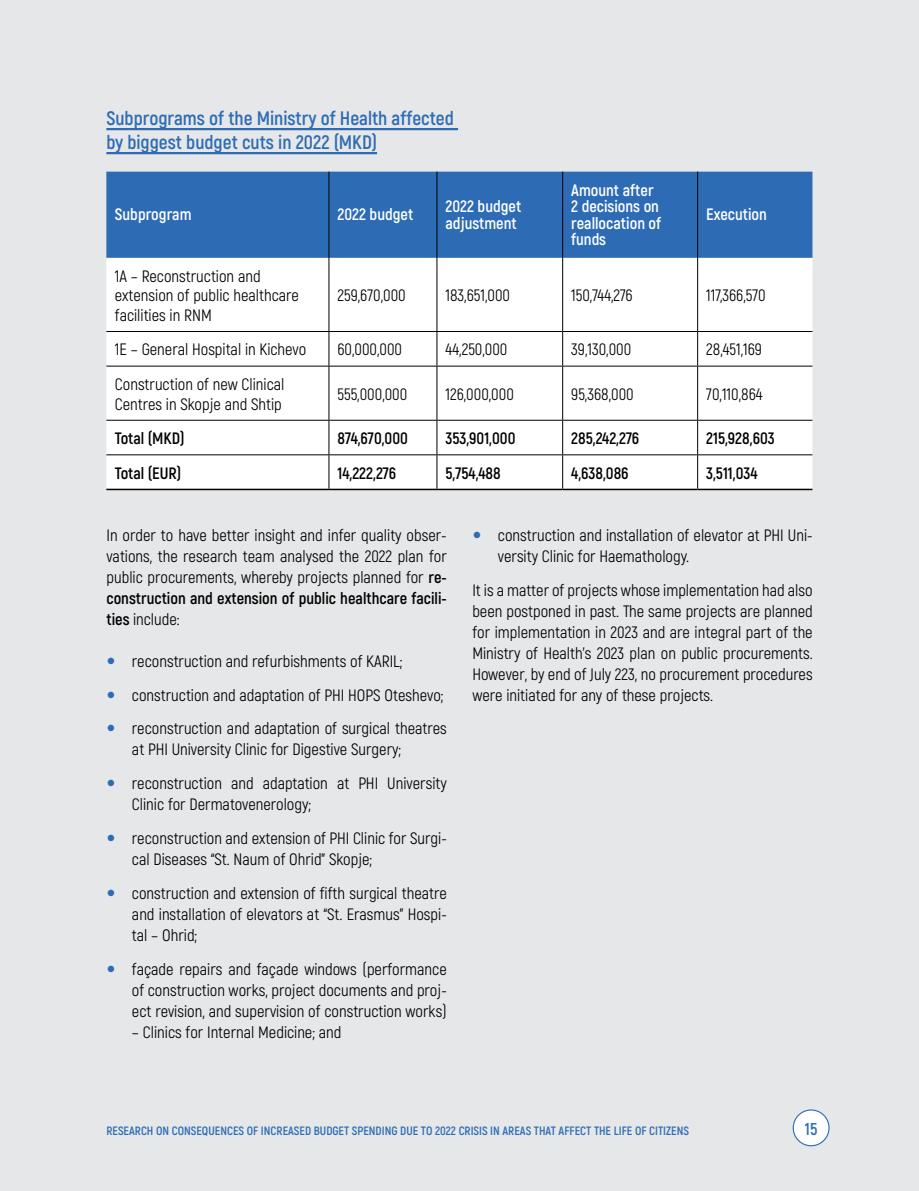
<style>
.page{position:relative;width:919px;height:1191px;background:#fff}
.page>*{position:absolute;margin:0;border:0;box-sizing:border-box;transform-origin:0 0}
.t1{font:700 19.5px/24px "Akrobat";color:#2d6cb5}
.t2{font:700 17.1px "Akrobat";color:#2d6cb5}
.t3{font:16.5px/21px "Akrobat";color:#000}
.t4{font:700 16.5px "Akrobat";color:#000}
.t5{font:700 16.5px/16.5px "Akrobat";color:#fff}
.t6{font:700 12.15px "Akrobat";color:#2d6cb5}
.s1{font-weight:700}
</style>
<div class="page">
<div style="left:0;top:0;width:918px;height:1191px;background:#e6e7e8"></div>
<div style="left:793px;top:1110px;width:35px;height:35px;background:#fff;border-radius:50%"></div>
<div style="left:792px;top:1109px;width:37px;height:37px;border:1px solid #2d6cb5;border-radius:50%"></div>
<hr style="left:106px;top:128px;width:352px;height:2px;background:#2d6cb5">
<hr style="left:106px;top:152px;width:271px;height:2px;background:#2d6cb5">
<div style="left:106px;top:172px;width:706px;height:86px;background:#2d6cb5"></div>
<svg style="left:106px;top:258px;width:706px;height:231px;background:#fdfdfd"></svg>
<hr style="left:106px;top:331px;width:223px;height:1px;background:#000">
<hr style="left:329px;top:331px;width:108px;height:1px;background:#000">
<hr style="left:437px;top:331px;width:125px;height:1px;background:#000">
<hr style="left:562px;top:331px;width:135px;height:1px;background:#000">
<hr style="left:697px;top:331px;width:115px;height:1px;background:#000">
<hr style="left:106px;top:366px;width:223px;height:1px;background:#000">
<hr style="left:329px;top:366px;width:108px;height:1px;background:#000">
<hr style="left:437px;top:366px;width:125px;height:1px;background:#000">
<hr style="left:562px;top:366px;width:135px;height:1px;background:#000">
<hr style="left:697px;top:366px;width:115px;height:1px;background:#000">
<hr style="left:106px;top:420px;width:223px;height:1px;background:#000">
<hr style="left:329px;top:420px;width:108px;height:1px;background:#000">
<hr style="left:437px;top:420px;width:125px;height:1px;background:#000">
<hr style="left:562px;top:420px;width:135px;height:1px;background:#000">
<hr style="left:697px;top:420px;width:115px;height:1px;background:#000">
<hr style="left:106px;top:454px;width:223px;height:1px;background:#000">
<hr style="left:329px;top:454px;width:108px;height:1px;background:#000">
<hr style="left:437px;top:454px;width:125px;height:1px;background:#000">
<hr style="left:562px;top:454px;width:135px;height:1px;background:#000">
<hr style="left:697px;top:454px;width:115px;height:1px;background:#000">
<hr style="left:328px;top:258px;width:1px;height:73px;background:#000">
<hr style="left:436px;top:258px;width:1px;height:73px;background:#000">
<hr style="left:562px;top:258px;width:1px;height:73px;background:#000">
<hr style="left:697px;top:258px;width:1px;height:73px;background:#000">
<hr style="left:328px;top:332px;width:1px;height:34px;background:#000">
<hr style="left:436px;top:332px;width:1px;height:34px;background:#000">
<hr style="left:562px;top:332px;width:1px;height:34px;background:#000">
<hr style="left:697px;top:332px;width:1px;height:34px;background:#000">
<hr style="left:328px;top:366px;width:1px;height:54px;background:#000">
<hr style="left:436px;top:366px;width:1px;height:54px;background:#000">
<hr style="left:562px;top:366px;width:1px;height:54px;background:#000">
<hr style="left:697px;top:366px;width:1px;height:54px;background:#000">
<hr style="left:328px;top:420px;width:1px;height:34px;background:#000">
<hr style="left:436px;top:420px;width:1px;height:34px;background:#000">
<hr style="left:562px;top:420px;width:1px;height:34px;background:#000">
<hr style="left:697px;top:420px;width:1px;height:34px;background:#000">
<hr style="left:328px;top:455px;width:1px;height:34px;background:#000">
<hr style="left:436px;top:455px;width:1px;height:34px;background:#000">
<hr style="left:562px;top:455px;width:1px;height:34px;background:#000">
<hr style="left:697px;top:455px;width:1px;height:34px;background:#000">
<hr style="left:328px;top:172px;width:1px;height:86px;background:#000">
<hr style="left:436px;top:172px;width:1px;height:86px;background:#000">
<hr style="left:562px;top:172px;width:1px;height:86px;background:#000">
<hr style="left:697px;top:172px;width:1px;height:86px;background:#000">
<hr style="left:106px;top:489px;width:223px;height:1px;background:#000">
<hr style="left:329px;top:489px;width:108px;height:1px;background:#000">
<hr style="left:437px;top:489px;width:125px;height:1px;background:#000">
<hr style="left:562px;top:489px;width:135px;height:1px;background:#000">
<hr style="left:697px;top:489px;width:115px;height:1px;background:#000">
<p class="t1" style="left:106px;top:106px;width:349px">Subprograms of the Ministry of Health affected by biggest budget cuts in 2022 (MKD)</p>
<p class="t5" style="left:115px;top:206px;width:78px">Subprogram</p>
<p class="t5" style="left:337px;top:206px;width:77px">2022 budget</p>
<p class="t5" style="left:445px;top:198px;width:77px">2022 budget adjustment</p>
<p class="t5" style="left:571px;top:181px;width:91px">Amount after<br>2 decisions on reallocation of funds</p>
<p class="t5" style="left:706px;top:206px;width:62px">Execution</p>
<p class="t3" style="left:115px;top:266px;width:186px;line-height:19.5px">1A – Reconstruction and extension of public healthcare facilities in RNM</p>
<p class="t3" style="left:337px;top:285px;width:70px">259,670,000</p>
<p class="t3" style="left:445px;top:285px;width:66px">183,651,000</p>
<p class="t3" style="left:571px;top:285px;width:63px">150,744,276</p>
<p class="t3" style="left:706px;top:285px;width:61px">117,366,570</p>
<p class="t3" style="left:115px;top:339px;width:193px">1E – General Hospital in Kichevo</p>
<p class="t3" style="left:337px;top:339px;width:66px">60,000,000</p>
<p class="t3" style="left:445px;top:339px;width:63px">44,250,000</p>
<p class="t3" style="left:571px;top:339px;width:62px">39,130,000</p>
<p class="t3" style="left:706px;top:339px;width:57px">28,451,169</p>
<p class="t3" style="left:115px;top:374px;width:171px;line-height:19.5px">Construction of new Clinical<br>Centres in Skopje and Shtip</p>
<p class="t3" style="left:337px;top:383px;width:71px">555,000,000</p>
<p class="t3" style="left:445px;top:383px;width:70px">126,000,000</p>
<p class="t3" style="left:571px;top:383px;width:64px">95,368,000</p>
<p class="t3" style="left:706px;top:383px;width:58px">70,110,864</p>
<p class="t4" style="left:115px;top:428px;width:71px">Total (MKD)</p>
<p class="t4" style="left:337px;top:428px;width:72px">874,670,000</p>
<p class="t4" style="left:445px;top:428px;width:71px">353,901,000</p>
<p class="t4" style="left:571px;top:428px;width:69px">285,242,276</p>
<p class="t4" style="left:706px;top:428px;width:70px">215,928,603</p>
<p class="t4" style="left:115px;top:463px;width:68px">Total (EUR)</p>
<p class="t4" style="left:337px;top:463px;width:60px">14,222,276</p>
<p class="t4" style="left:445px;top:463px;width:57px">5,754,488</p>
<p class="t4" style="left:571px;top:463px;width:59px">4,638,086</p>
<p class="t4" style="left:706px;top:463px;width:53px">3,511,034</p>
<p class="t3" style="left:106px;top:524px;width:342px;text-align:justify">In order to have better insight and infer quality obser&shy;vations, the research team analysed the 2022 plan for public procurements, whereby projects planned for <span class="s1">re&shy;construction and extension of public healthcare facili&shy;ties</span> include:</p>
<p class="t3" style="left:132px;top:644px;width:316px;line-height:33.8px">reconstruction and refurbishments of KARIL; construction and adaptation of PHI HOPS Oteshevo; reconstruction and adaptation of surgical theatres</p>
<p class="t3" style="left:132px;top:732px;width:316px;line-height:33.8px">at PHI University Clinic for Digestive Surgery; reconstruction and adaptation at PHI University</p>
<p class="t3" style="left:132px;top:787px;width:316px;line-height:33.8px">Clinic for Dermatovenerology;<br>reconstruction and extension of PHI Clinic for Surgi-</p>
<p class="t3" style="left:132px;top:842px;width:316px;line-height:33.8px">cal Diseases “St. Naum of Ohrid” Skopje; construction and extension of fifth surgical theatre</p>
<p class="t3" style="left:132px;top:903px;width:316px">and installation of elevators at “St. Erasmus” Hospi&shy;tal – Ohrid;</p>
<p class="t3" style="left:132px;top:958px;width:316px;text-align:justify">façade repairs and façade windows (performance of construction works, project documents and proj&shy;ect revision, and supervision of construction works)</p>
<p class="t3" style="left:132px;top:1021px;width:211px">– Clinics for Internal Medicine; and</p>
<p class="t3" style="left:498px;top:524px;width:316px">construction and installation of elevator at PHI Uni&shy;versity Clinic for Haemathology.</p>
<p class="t3" style="left:472px;top:579px;width:342px;text-align:justify">It is a matter of projects whose implementation had also been postponed in past. The same projects are planned for implementation in 2023 and are integral part of the Ministry of Health’s 2023 plan on public procurements.<br>However, by end of July 223, no procurement procedures were initiated for any of these projects.</p>
<p class="t6" style="left:106px;top:1122px;width:584px">RESEARCH ON CONSEQUENCES OF INCREASED BUDGET SPENDING DUE TO 2022 CRISIS IN AREAS THAT AFFECT THE LIFE OF CITIZENS</p>
<p class="t2" style="left:804px;top:1118px;width:14px">15</p>
</div>
